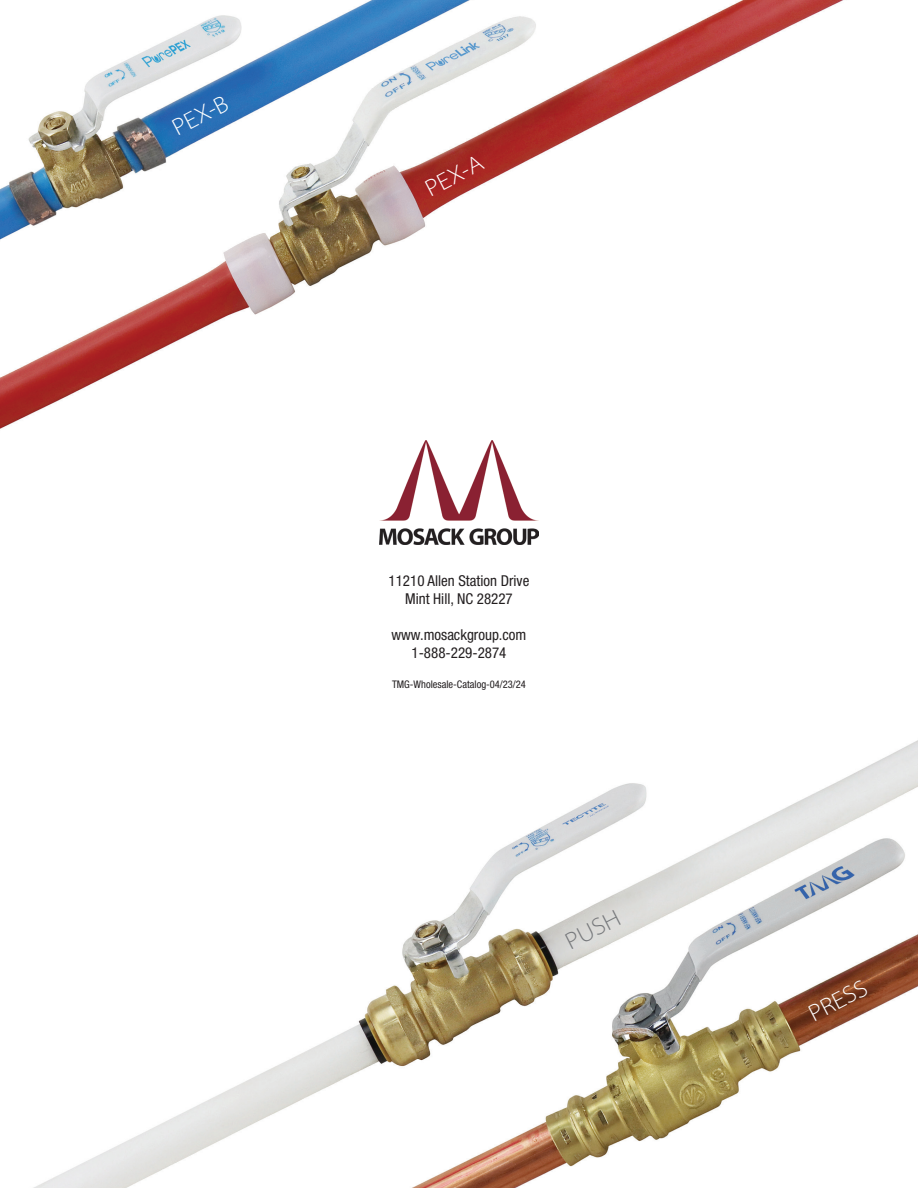
<style>
.page{position:relative;width:918px;height:1188px;background:#fff}
.page>*{position:absolute;margin:0;border:0;box-sizing:border-box;transform-origin:0 0}
.t1{font:300 semi-expanded 24px "Myriad Pro";color:#fff}
.t2{font:300 semi-expanded 24px "Myriad Pro";color:#76787b}
.t3{font:condensed 15px/18px "Helvetica Neue LT Pro";color:#231f20;text-align:center}
.t4{font:condensed 10.5px "Helvetica Neue LT Pro";color:#231f20}
</style>
<div class="page">
<img style="left:0;top:0;width:918px;height:1188px">
<img style="left:379px;top:441px;width:160px;height:104px">
<h1 class="t1" style="left:167px;top:116px;width:61px;rotate:-28deg">PEX-B</h1>
<h1 class="t1" style="left:420px;top:177px;width:63px;rotate:-28deg">PEX-A</h1>
<p class="t3" style="left:389px;top:571px;width:142px">11210 Allen Station Drive<br>Mint Hill, NC 28227</p>
<p class="t3" style="left:392px;top:625px;width:136px">www.mosackgroup.com<br>1-888-229-2874</p>
<p class="t4" style="left:392px;top:679px;width:135px">TMG-Wholesale-Catalog-04/23/24</p>
<h1 class="t2" style="left:560px;top:930px;width:60px;rotate:-27deg">PUSH</h1>
<h1 class="t1" style="left:803px;top:1002px;width:64px;rotate:-28deg">PRESS</h1>
</div>
